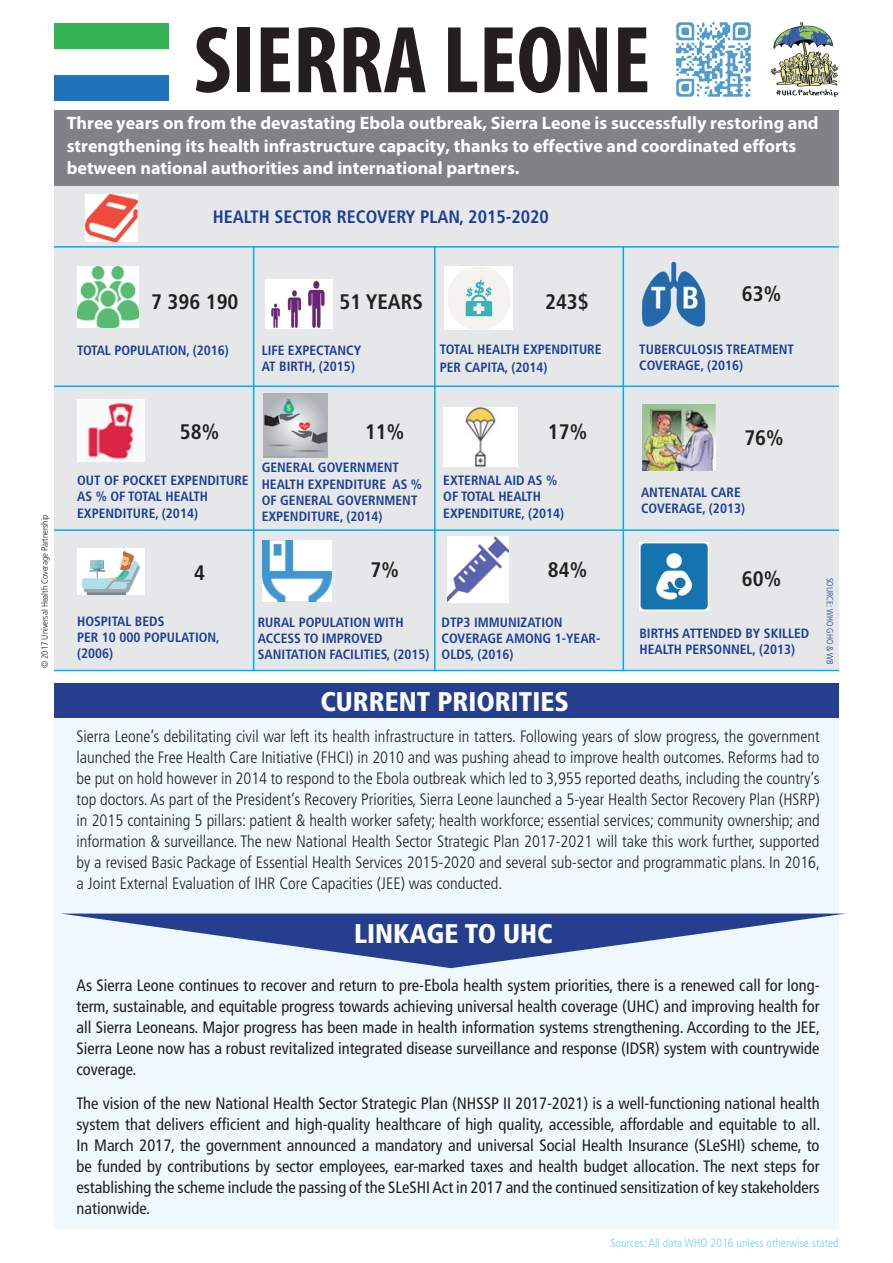
<style>
.page{position:relative;width:893px;height:1263px;background:#fff}
.page>*{position:absolute;margin:0;border:0;box-sizing:border-box;transform-origin:0 0}
.t1{font:700 condensed 96px "Myriad Pro";color:#231f20}
.t2{font:900 condensed 33px "Frutiger LT Std";color:#fff}
.t3{font:900 condensed 27px "Frutiger LT Std";color:#fff}
.t4{font:700 condensed 21px "Frutiger LT Std";color:#231f20}
.t5{font:700 18px/22.5px "Myriad Pro";color:#fff}
.t6{font:700 condensed 18px "Frutiger LT Std";color:#1b3f94}
.t7{font:condensed 16.5px/21px "Frutiger LT Std";color:#231f20;text-align:justify}
.t8{font:300 condensed 16.5px/21px "Frutiger LT Std";color:#231f20;text-align:justify}
.t9{font:700 condensed 13.5px/16.2px "Frutiger LT Std";color:#1b3f94}
.t10{font:300 condensed 12px "Frutiger LT Std";color:#6ed0f6}
.t11{font:300 condensed 9px "Frutiger LT Std";color:#231f20}
.t12{font:300 condensed 9px "Frutiger LT Std";color:#1b3f94}
</style>
<div class="page">
<div style="left:55px;top:943px;width:784px;height:285px;background:#eef8fd"></div>
<img style="left:770px;top:22px;width:68px;height:74px">
<img style="left:675px;top:22px;width:76px;height:76px">
<div style="left:54px;top:111px;width:785px;height:78px;background:#808285"></div>
<div style="left:54px;top:684px;width:785px;height:34px;background:#253f8e"></div>
<div style="left:55px;top:719px;width:784px;height:226px;background:#eef8fd"></div>
<svg style="left:61px;top:913px;width:785px;height:55px"></svg>
<img style="left:54px;top:23px;width:115px;height:77px">
<div style="left:54px;top:186px;width:785px;height:484px;background:#e6e7e9"></div>
<img style="left:77px;top:267px;width:62px;height:61px">
<img style="left:265px;top:279px;width:67px;height:49px">
<img style="left:444px;top:266px;width:68px;height:63px">
<img style="left:77px;top:399px;width:68px;height:62px">
<img style="left:263px;top:394px;width:64px;height:63px">
<img style="left:443px;top:408px;width:75px;height:58px">
<img style="left:77px;top:549px;width:68px;height:45px">
<img style="left:263px;top:540px;width:69px;height:61px">
<img style="left:447px;top:537px;width:62px;height:66px">
<img style="left:642px;top:261px;width:64px;height:66px">
<img style="left:642px;top:405px;width:73px;height:66px">
<img style="left:639px;top:542px;width:69px;height:69px">
<hr style="left:54px;top:385px;width:785px;height:2px;background:#00aeef">
<hr style="left:54px;top:246px;width:785px;height:2px;background:#00aeef">
<hr style="left:54px;top:529px;width:785px;height:2px;background:#00aeef">
<hr style="left:54px;top:670px;width:785px;height:1px;background:#00aeef">
<hr style="left:253px;top:246px;width:1px;height:425px;background:#00aeef">
<hr style="left:434px;top:246px;width:2px;height:425px;background:#00aeef">
<hr style="left:622px;top:246px;width:2px;height:425px;background:#00aeef">
<img style="left:86px;top:194px;width:51px;height:47px">
<h1 class="t1" style="left:194px;top:7px;width:458px">SIERRA LEONE</h1>
<p class="t5" style="left:67px;top:111px;width:753px">Three years on from the devastating Ebola outbreak, Sierra Leone is successfully restoring and strengthening its health infrastructure capacity, thanks to effective and coordinated efforts between national authorities and international partners.</p>
<p class="t6" style="left:213px;top:207px;width:173px">HEALTH SECTOR RECOVERY</p>
<p class="t6" style="left:420px;top:207px;width:130px">PLAN, 2015-2020</p>
<p class="t11" style="left:40px;top:668px;width:155px;rotate:-90deg">© 2017 U niversal Health Coverage Partnership</p>
<p class="t4" style="left:151px;top:289px;width:89px">7 396 190</p>
<p class="t4" style="left:340px;top:289px;width:73px">51 YEARS</p>
<p class="t4" style="left:545px;top:289px;width:45px">243$</p>
<p class="t4" style="left:742px;top:281px;width:41px">63%</p>
<p class="t9" style="left:77px;top:342px;width:153px">TOTAL POPULATION, (2016)</p>
<p class="t9" style="left:639px;top:341px;width:156px">TUBERCULOSIS TREATMENT<br>COVERAGE, (2016)</p>
<p class="t9" style="left:440px;top:341px;width:163px;line-height:18px">TOTAL HEALTH EXPENDITURE<br>PER CAPITA, (2014)</p>
<p class="t9" style="left:262px;top:342px;width:101px">LI FE EXPECTAN CY<br>AT BIRTH, (2015)</p>
<p class="t4" style="left:180px;top:419px;width:41px">58%</p>
<p class="t4" style="left:365px;top:419px;width:41px">11%</p>
<p class="t4" style="left:548px;top:419px;width:41px">17%</p>
<p class="t4" style="left:744px;top:425px;width:41px">76%</p>
<p class="t9" style="left:77px;top:472px;width:165px">OUT OF POCKET EXPENDITURE<br>AS % OF TOTAL HEALTH<br>EXPENDITURE, (2014)</p>
<p class="t9" style="left:262px;top:460px;width:162px">GENERAL GOVERNMENT<br>HEALTH EXPENDITURE AS %<br>OF GENERAL GOVERNMENT<br>EXPENDITURE, (2014)</p>
<p class="t9" style="left:443px;top:472px;width:122px;text-indent:61px">AID AS %<br>OF TOTAL HEALTH<br>EXPENDITURE, (2014)</p>
<p class="t9" style="left:443px;top:472px;width:44px">EXTERNAL</p>
<p class="t9" style="left:641px;top:484px;width:106px">ANTENATAL CARE<br>COVERAGE, (2013)</p>
<p class="t4" style="left:194px;top:560px;width:12px">4</p>
<p class="t9" style="left:77px;top:613px;width:89px">HOSPITAL BEDS<br>PER 10 000 POPULA</p>
<p class="t9" style="left:189px;top:629px;width:32px">TION,</p>
<p class="t9" style="left:77px;top:646px;width:38px">(2006)</p>
<p class="t4" style="left:370px;top:557px;width:30px">7%</p>
<p class="t4" style="left:548px;top:557px;width:41px">84%</p>
<p class="t4" style="left:742px;top:566px;width:41px">60%</p>
<p class="t9" style="left:258px;top:614px;width:50px">RURAL POPULA</p>
<p class="t9" style="left:343px;top:614px;width:14px">TION</p>
<p class="t9" style="left:258px;top:614px;width:147px;text-indent:116px">WITH<br>ACCESS TO IMPROVED<br>SANI TATION</p>
<p class="t9" style="left:330px;top:646px;width:101px">FACILITIES, (2015)</p>
<p class="t9" style="left:442px;top:614px;width:160px">DTP3 IMMUNIZATION<br>COVERAGE AMON G 1-YEAR-<br>OLDS, (2016)</p>
<p class="t9" style="left:639px;top:625px;width:138px">BIRTHS ATTENDED BY SKILL</p>
<p class="t9" style="left:794px;top:625px;width:15px">ED</p>
<p class="t9" style="left:639px;top:641px;width:84px">HEALTH PERSONN</p>
<p class="t9" style="left:740px;top:641px;width:57px">EL, (2013)</p>
<p class="t12" style="left:835px;top:577px;width:88px;rotate:90deg">Source: WHO GHO &amp; WB</p>
<h3 class="t3" style="left:320px;top:685px;width:203px">CURRENT PRIORITIES</h3>
<p class="t8" style="left:77px;top:726px;width:745px">Sierra Leone’s debilitating civil war left its health infrastructure in tatters. Following years of slow progress, the government launched the Free Health Care Initiative (FHCI) in 2010 and was pushing ahead to improve health outcomes. Reforms had to be put on hold however in 2014 to respond to the Ebola outbreak which led to 3,955 reported deaths, including the country’s top doctors. As part of the President’s Recovery Priorities, Sierra Leone launched a 5-year Health Sector Recovery Plan (HSRP) in 2015 containing 5 pillars: patient &amp; health worker safety; health workforce; essential services; community ownership; and information &amp; surveillance. The new National Health Sector Strategic Plan 2017-2021 will take this work further, supported by a revised Basic Package of Essential Health Services 2015-2020 and several sub-sector and programmatic plans. In 2016, a Joint External Evaluation of IHR Core Capacities (JEE) was conducted.</p>
<h3 class="t3" style="left:354px;top:917px;width:200px">LINKAGE TO UHC</h3>
<h2 class="t2" style="left:267px;top:701px;width:361px">RÉFORMES ET PRIORITÉS</h2>
<p class="t7" style="left:77px;top:975px;width:745px">As Sierra Leone continues to recover and return to pre-Ebola health system priorities, there is a renewed call for long&shy;term, sustainable, and equitable progress towards achieving universal health coverage (UHC) and improving health for all Sierra Leoneans. Major progress has been made in health information systems strengthening. According to the JEE, Sierra Leone now has a robust revitalized integrated disease surveillance and response (IDSR) system with countrywide coverage.</p>
<p class="t7" style="left:77px;top:1093px;width:745px">The vision of the new National Health Sector Strategic Plan (NHSSP II 2017-2021) is a well-functioning national health system that delivers efficient and high-quality healthcare of high quality, accessible, affordable and equitable to all.<br>In March 2017, the government announced a mandatory and universal Social Health Insurance (SLeSHI) scheme, to be funded by contributions by sector employees, ear-marked taxes and health budget allocation. The next steps for establishing the scheme include the passing of the SLeSHI Act in 2017 and the continued sensitization of key stakeholders nationwide.</p>
<p class="t10" style="left:610px;top:1236px;width:230px">Sources: All data WHO 2016 unless otherwise stated</p>
</div>
